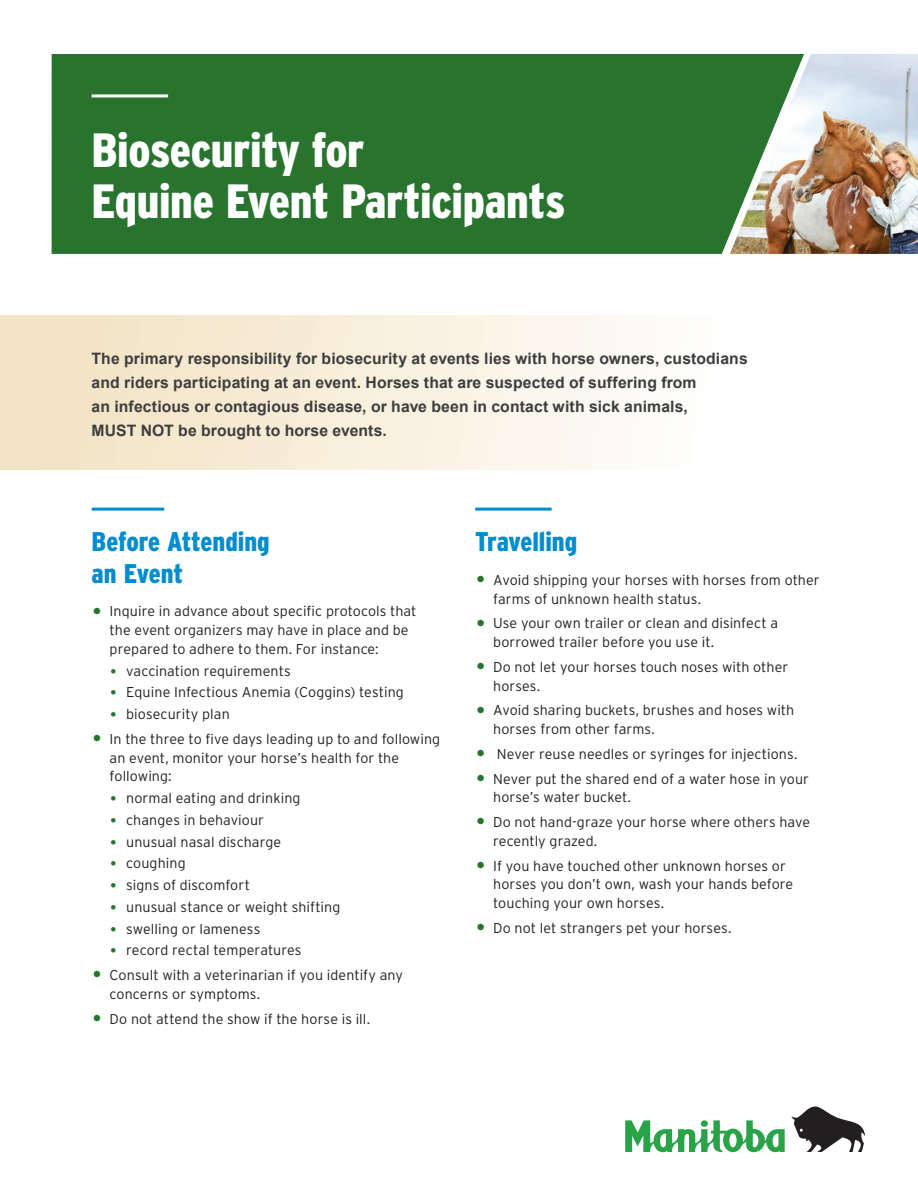
<style>
.page{position:relative;width:918px;height:1188px;background:#fff}
.page>*{position:absolute;margin:0;border:0;box-sizing:border-box;transform-origin:0 0}
.main_title{font:900 condensed 48px/51px "Interstate";letter-spacing:-.005em;color:#fff}
.BlueSub_with_rule{font:900 condensed 27px/31.5px "Interstate";letter-spacing:-.005em;color:#008cce}
.Lead_in_2{font:700 15.75px/24px "Arial";letter-spacing:.005em;color:#3e3e3f}
.t1{font:300 14.25px/18.8px "Interstate";letter-spacing:.005em;color:#231f20}
.s1{font-size:30px;color:#28742e}
.s2{font-size:21px;color:#28742e}
</style>
<div class="page">
<div style="left:0;top:315px;width:918px;height:155px;background:linear-gradient(to right,#f2e2c1,#fff)"></div>
<div style="left:52px;top:54px;width:678px;height:200px;background:#28742e"></div>
<hr style="left:92px;top:94px;width:76px;height:3px;background:#fff">
<img style="left:730px;top:54px;width:188px;height:200px">
<hr style="left:92px;top:508px;width:72px;height:3px;background:#008cce">
<hr style="left:475px;top:508px;width:77px;height:3px;background:#008cce">
<svg style="left:791px;top:1107px;width:74px;height:45px"></svg>
<svg style="left:625px;top:1120px;width:160px;height:32px"></svg>
<div style="left:701px;top:1120px;width:7px;height:7px;background:#29a347;border-radius:50%"></div>
<h1 class="main_title" style="left:92px;top:124px;width:475px">Biosecurity for<br>Equine Event Participants</h1>
<p class="Lead_in_2" style="left:92px;top:347px;width:658px">The primary responsibility for biosecurity at events lies with horse owners, custodians and riders participating at an event. Horses that are suspected of suffering from<br>an infectious or contagious disease, or have been in contact with sick animals,<br>MUST NOT be brought to horse events.</p>
<h1 class="BlueSub_with_rule" style="left:92px;top:526px;width:180px">Before Attending an Event</h1>
<p class="t1" style="left:110px;top:602px;width:308px;text-indent:-18px"><span class="s1">•</span> Inquire in advance about specific protocols that the event organizers may have in place and be prepared to adhere to them. For instance:</p>
<p class="t1" style="left:110px;top:661px;width:183px"><span class="s2">•</span> vaccination requirements</p>
<p class="t1" style="left:110px;top:683px;width:296px"><span class="s2">•</span> Equine Infectious Anemia (Coggins) testing</p>
<p class="t1" style="left:110px;top:705px;width:122px"><span class="s2">•</span> biosecurity plan</p>
<p class="t1" style="left:110px;top:729px;width:332px;text-indent:-18px"><span class="s1">•</span> In the three to five days leading up to and following an event, monitor your horse’s health for the following:</p>
<p class="t1" style="left:110px;top:789px;width:192px"><span class="s2">•</span> normal eating and drinking</p>
<p class="t1" style="left:110px;top:810px;width:156px"><span class="s2">•</span> changes in behaviour</p>
<p class="t1" style="left:110px;top:832px;width:173px"><span class="s2">•</span> unusual nasal discharge</p>
<p class="t1" style="left:110px;top:854px;width:78px"><span class="s2">•</span> coughing</p>
<p class="t1" style="left:110px;top:876px;width:142px"><span class="s2">•</span> signs of discomfort</p>
<p class="t1" style="left:110px;top:897px;width:232px"><span class="s2">•</span> unusual stance or weight shifting</p>
<p class="t1" style="left:110px;top:919px;width:152px"><span class="s2">•</span> swelling or lameness</p>
<p class="t1" style="left:110px;top:941px;width:193px"><span class="s2">•</span> record rectal temperatures</p>
<p class="t1" style="left:110px;top:966px;width:295px;text-indent:-18px"><span class="s1">•</span> Consult with a veterinarian if you identify any concerns or symptoms.</p>
<p class="t1" style="left:92px;top:1009px;width:280px"><span class="s1">•</span> Do not attend the show if the horse is ill.</p>
<h1 class="BlueSub_with_rule" style="left:475px;top:526px;width:104px">Travelling</h1>
<p class="t1" style="left:493px;top:570px;width:328px;text-indent:-18px"><span class="s1">•</span> Avoid shipping your horses with horses from other farms of unknown health status.</p>
<p class="t1" style="left:493px;top:614px;width:286px;text-indent:-18px"><span class="s1">•</span> Use your own trailer or clean and disinfect a borrowed trailer before you use it.</p>
<p class="t1" style="left:493px;top:657px;width:297px;text-indent:-18px"><span class="s1">•</span> Do not let your horses touch noses with other horses.</p>
<p class="t1" style="left:493px;top:701px;width:303px;text-indent:-18px"><span class="s1">•</span> Avoid sharing buckets, brushes and hoses with horses from other farms.</p>
<p class="t1" style="left:475px;top:744px;width:324px"><span class="s1">•</span> Never reuse needles or syringes for injections.</p>
<p class="t1" style="left:493px;top:769px;width:317px;text-indent:-18px"><span class="s1">•</span> Never put the shared end of a water hose in your horse’s water bucket.</p>
<p class="t1" style="left:493px;top:813px;width:318px;text-indent:-18px"><span class="s1">•</span> Do not hand-graze your horse where others have recently grazed.</p>
<p class="t1" style="left:493px;top:856px;width:302px;text-indent:-18px"><span class="s1">•</span> If you have touched other unknown horses or horses you don’t own, wash your hands before touching your own horses.</p>
<p class="t1" style="left:475px;top:918px;width:258px"><span class="s1">•</span> Do not let strangers pet your horses.</p>
</div>
